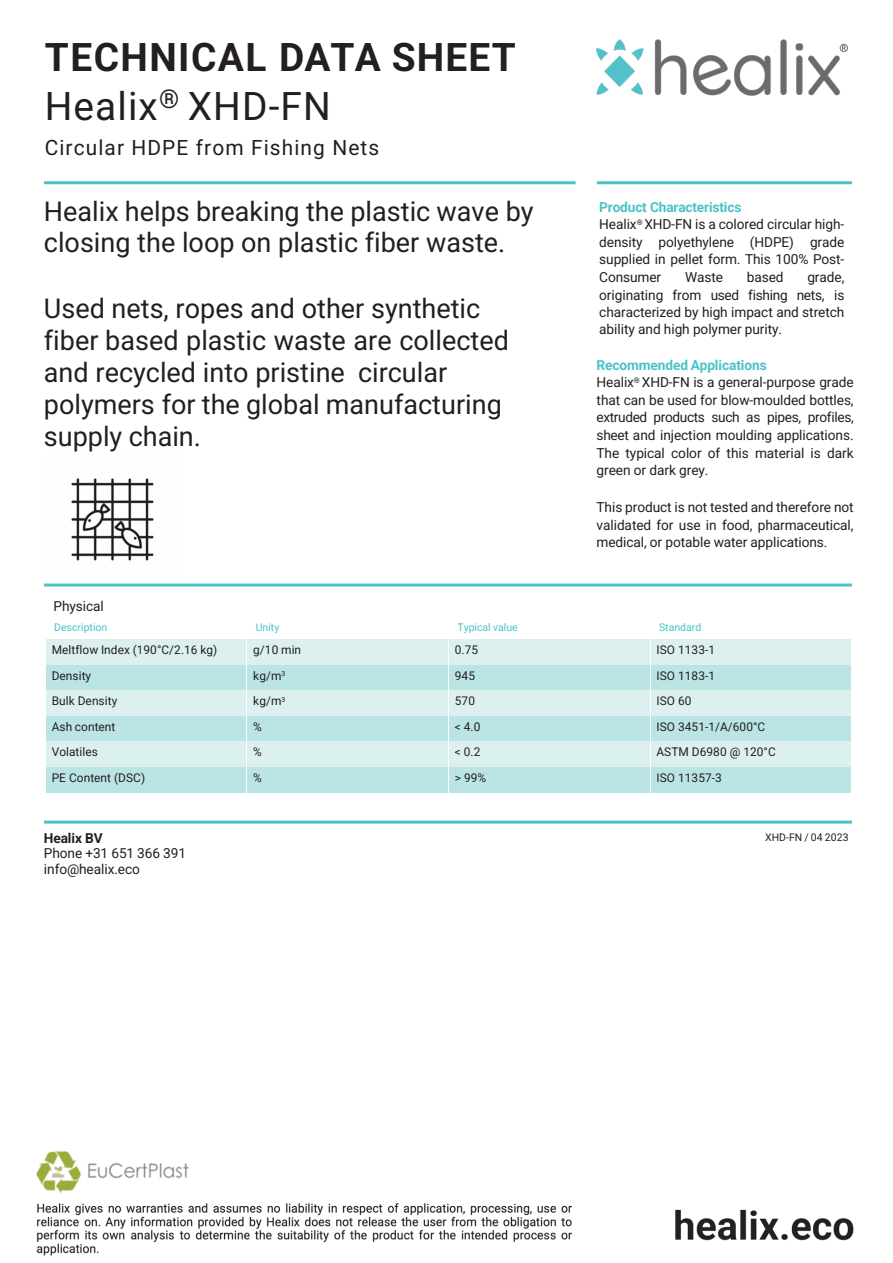
<style>
.page{position:relative;width:893px;height:1263px;background:#fff}
.page>*{position:absolute;margin:0;border:0;box-sizing:border-box;transform-origin:0 0}
.t1{font:700 38.85px/48.6px "Roboto";letter-spacing:.035em;color:#231f20}
.t2{font:27px/32.1px "Roboto";color:#231f20}
.t3{font:20.85px "Roboto";letter-spacing:.055em;color:#231f20}
.t4{font:13.65px/17.5px "Roboto";letter-spacing:-.005em;color:#231f20}
.t5{font:700 13.65px "Roboto";letter-spacing:-.005em;color:#231f20}
.t6{font:11.85px "Roboto";letter-spacing:.005em;color:#231f20}
.t7{font:10.5px "Roboto";letter-spacing:.005em;color:#4ac2c7}
.t8{font:10.5px "Roboto";letter-spacing:.005em;color:#231f20}
.s1{font-weight:400}
.s2{font-weight:700;color:#4ac2c7}
</style>
<div class="page">
<img style="left:597px;top:40px;width:251px;height:55px">
<img style="left:36px;top:1151px;width:818px;height:105px">
<div style="left:46px;top:639px;width:201px;height:26px;background:#dcf0f0"></div>
<div style="left:247px;top:639px;width:201px;height:26px;background:#dcf0f0"></div>
<div style="left:449px;top:639px;width:201px;height:26px;background:#dcf0f0"></div>
<div style="left:651px;top:639px;width:200px;height:26px;background:#dcf0f0"></div>
<div style="left:46px;top:665px;width:201px;height:25px;background:#bbe4e5"></div>
<div style="left:247px;top:665px;width:201px;height:25px;background:#bbe4e5"></div>
<div style="left:449px;top:665px;width:201px;height:25px;background:#bbe4e5"></div>
<div style="left:651px;top:665px;width:200px;height:25px;background:#bbe4e5"></div>
<div style="left:46px;top:690px;width:201px;height:26px;background:#dcf0f0"></div>
<div style="left:247px;top:690px;width:201px;height:26px;background:#dcf0f0"></div>
<div style="left:449px;top:690px;width:201px;height:26px;background:#dcf0f0"></div>
<div style="left:651px;top:690px;width:200px;height:26px;background:#dcf0f0"></div>
<div style="left:46px;top:716px;width:201px;height:26px;background:#bbe4e5"></div>
<div style="left:247px;top:716px;width:201px;height:26px;background:#bbe4e5"></div>
<div style="left:449px;top:716px;width:201px;height:26px;background:#bbe4e5"></div>
<div style="left:651px;top:716px;width:200px;height:26px;background:#bbe4e5"></div>
<div style="left:46px;top:742px;width:201px;height:25px;background:#dcf0f0"></div>
<div style="left:247px;top:742px;width:201px;height:25px;background:#dcf0f0"></div>
<div style="left:449px;top:742px;width:201px;height:25px;background:#dcf0f0"></div>
<div style="left:651px;top:742px;width:200px;height:25px;background:#dcf0f0"></div>
<div style="left:46px;top:767px;width:201px;height:25px;background:#bbe4e5"></div>
<div style="left:247px;top:767px;width:201px;height:25px;background:#bbe4e5"></div>
<div style="left:449px;top:767px;width:201px;height:25px;background:#bbe4e5"></div>
<div style="left:651px;top:767px;width:200px;height:25px;background:#bbe4e5"></div>
<img style="left:71px;top:478px;width:83px;height:83px">
<hr style="left:44px;top:583px;width:808px;height:3px;background:#4ac2c7">
<hr style="left:44px;top:181px;width:532px;height:3px;background:#4ac2c7">
<hr style="left:597px;top:181px;width:255px;height:3px;background:#4ac2c7">
<hr style="left:44px;top:820px;width:808px;height:3px;background:#4ac2c7">
<h1 class="t1" style="left:45px;top:33px;width:473px">TECHNICAL DATA SHEET<br><span class="s1">Healix</span><sup>®</sup> <span class="s1">XHD-FN</span></h1>
<h3 class="t3" style="left:45px;top:135px;width:336px">Circular HDPE from Fishing Nets</h3>
<h2 class="t2" style="left:44px;top:196px;width:491px;line-height:31.7px">Healix helps breaking the plastic wave by closing the loop on plastic fiber waste.</h2>
<h2 class="t2" style="left:44px;top:292px;width:466px">Used nets, ropes and other synthetic fiber based plastic waste are collected and recycled into pristine circular polymers for the global manufacturing supply chain.</h2>
<p class="t4" style="left:599px;top:198px;width:247px"><span class="s2">Product Characteristics<br></span>Healix<sup>®</sup> XHD-FN is a colored circular high&shy;density polyethylene (HDPE) grade supplied in pellet form. This 100% Post-<br>Consumer</p>
<p class="t4" style="left:599px;top:268px;width:247px;text-align:justify;text-indent:208px">grade, originating from used fishing nets, is characterized by high impact and stretch ability and high polymer purity.</p>
<p class="t4" style="left:597px;top:356px;width:259px"><span class="s2">Recommended Applications<br></span>Healix<sup>®</sup> XHD-FN is a general-purpose grade that can be used for blow-moulded bottles, extruded products such as pipes, profiles, sheet and injection moulding applications.<br>The typical color of this material is dark green or dark grey.</p>
<p class="t4" style="left:597px;top:499px;width:259px;text-align:justify">This product is not tested and therefore not validated for use in food, pharmaceutical, medical, or potable water applications.</p>
<p class="t4" style="left:685px;top:268px;width:39px">Waste</p>
<p class="t4" style="left:747px;top:268px;width:38px">based</p>
<p class="t4" style="left:54px;top:598px;width:52px">Physical</p>
<p class="t7" style="left:54px;top:621px;width:55px">Description</p>
<p class="t7" style="left:256px;top:621px;width:25px">Unity</p>
<p class="t7" style="left:457px;top:621px;width:62px">Typical value</p>
<p class="t7" style="left:659px;top:621px;width:44px">Standard</p>
<p class="t6" style="left:52px;top:643px;width:167px">Meltflow Index (190°C/2.16 kg)</p>
<p class="t6" style="left:253px;top:643px;width:49px">g/10 min</p>
<p class="t6" style="left:455px;top:643px;width:25px">0.75</p>
<p class="t6" style="left:656px;top:643px;width:60px">ISO 1133-1</p>
<p class="t6" style="left:52px;top:669px;width:41px">Density</p>
<p class="t6" style="left:253px;top:669px;width:34px">kg/m<sup>3</sup></p>
<p class="t6" style="left:455px;top:669px;width:22px">945</p>
<p class="t6" style="left:656px;top:669px;width:60px">ISO 1183-1</p>
<p class="t6" style="left:52px;top:694px;width:67px">Bulk Density</p>
<p class="t6" style="left:253px;top:694px;width:34px">kg/m<sup>3</sup></p>
<p class="t6" style="left:455px;top:694px;width:22px">570</p>
<p class="t6" style="left:656px;top:694px;width:37px">ISO 60</p>
<p class="t6" style="left:52px;top:720px;width:65px">Ash content</p>
<p class="t6" style="left:253px;top:720px;width:10px">%</p>
<p class="t6" style="left:455px;top:720px;width:27px">&lt; 4.0</p>
<p class="t6" style="left:656px;top:720px;width:110px">ISO 3451-1/A/600°C</p>
<p class="t6" style="left:52px;top:745px;width:48px">Volatiles</p>
<p class="t6" style="left:253px;top:745px;width:10px">%</p>
<p class="t6" style="left:455px;top:745px;width:27px">&lt; 0.2</p>
<p class="t6" style="left:656px;top:745px;width:121px">ASTM D6980 @ 120°C</p>
<p class="t6" style="left:52px;top:771px;width:95px">PE Content (DSC)</p>
<p class="t6" style="left:253px;top:771px;width:10px">%</p>
<p class="t6" style="left:455px;top:771px;width:33px">&gt; 99%</p>
<p class="t6" style="left:656px;top:771px;width:67px">ISO 11357-3</p>
<p class="t5" style="left:44px;top:830px;width:60px">Healix BV</p>
<p class="t4" style="left:44px;top:846px;width:144px;line-height:15.5px">Phone +31 651 366 391 info@healix.eco</p>
<p class="t8" style="left:765px;top:831px;width:85px">XHD-FN / 04 2023</p>
</div>
